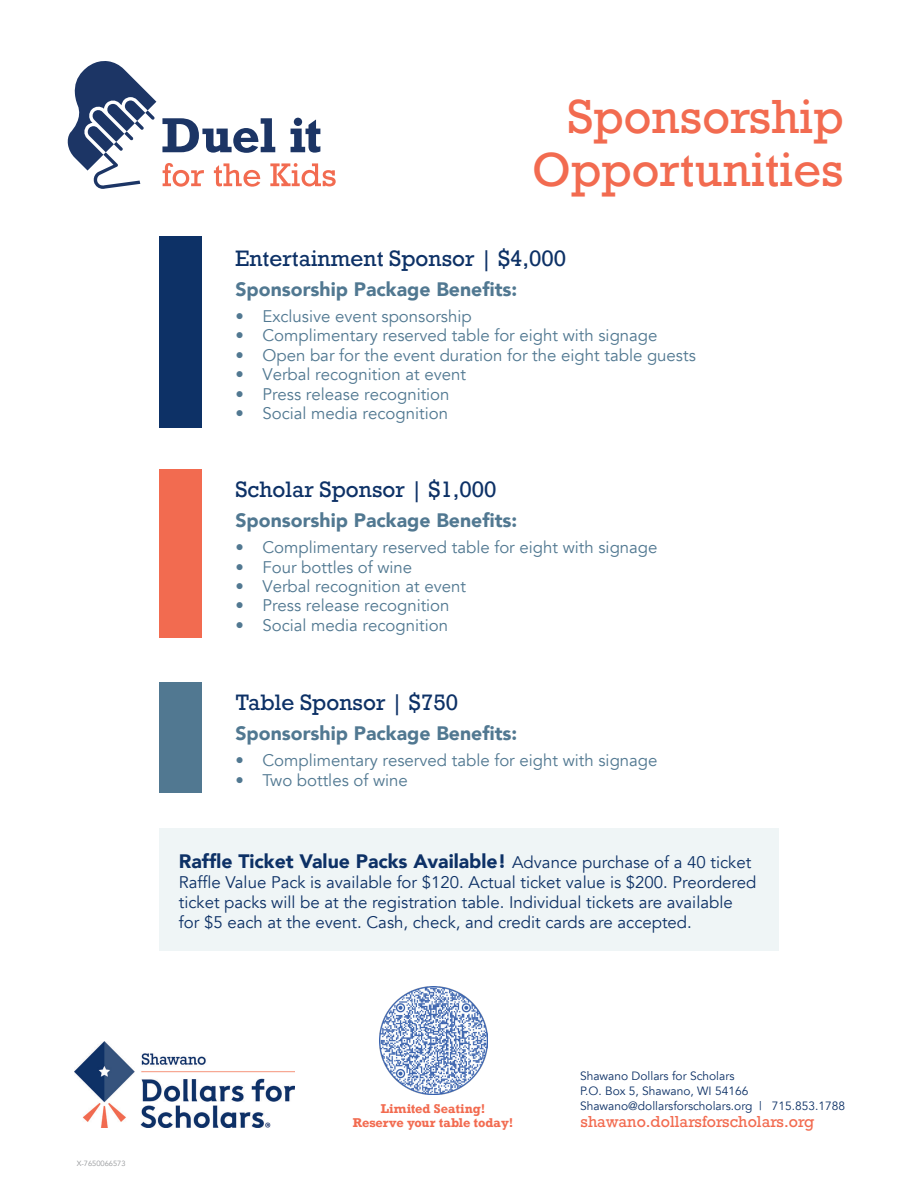
<style>
.page{position:relative;width:918px;height:1188px;background:#fff}
.page>*{position:absolute;margin:0;border:0;box-sizing:border-box;transform-origin:0 0}
.t1{font:45px/52.5px "Rockwell";color:#f26b50;text-align:right}
.t2{font:21px "Rockwell";color:#0d3166}
.t3{font:900 19.5px "Avenir";color:#517891}
.t4{font:900 19.5px "Avenir";color:#0d3166}
.t5{font:16.8px "Avenir";color:#517891}
.t6{font:16.8px/20.1px "Avenir";color:#0d3166}
.t7{font:15px "Rockwell";color:#f26b50}
.t8{font:12px/15px "Avenir";color:#0d3166}
.t9{font:700 12px/14.4px "Rockwell";color:#f26b50;text-align:center}
.t10{font:7.5px "Avenir";color:#939598}
.s1{font-weight:400;font-size:16.8px}
</style>
<div class="page">
<img style="left:74px;top:1041px;width:220px;height:86px">
<div style="left:159px;top:828px;width:620px;height:122px;background:#eff5f6"></div>
<div style="left:159px;top:237px;width:42px;height:191px;background:#0d3166"></div>
<div style="left:159px;top:469px;width:42px;height:168px;background:#f26b50"></div>
<div style="left:159px;top:682px;width:42px;height:111px;background:#517891"></div>
<img style="left:379px;top:987px;width:108px;height:108px">
<svg style="left:162px;top:118px;width:113px;height:35px"></svg>
<svg style="left:291px;top:118px;width:29px;height:35px"></svg>
<svg style="left:163px;top:163px;width:41px;height:24px"></svg>
<svg style="left:214px;top:163px;width:46px;height:24px"></svg>
<svg style="left:270px;top:163px;width:66px;height:23px"></svg>
<svg style="left:67px;top:61px;width:89px;height:128px"></svg>
<p class="t1" style="left:532px;top:92px;width:313px">Sponsorship<br>Opportunities</p>
<p class="t2" style="left:235px;top:245px;width:332px">Entertainment Sponsor | $4,000</p>
<p class="t3" style="left:235px;top:272px;width:283px">Sponsorship Package Benefits:</p>
<p class="t5" style="left:235px;top:306px;width:238px">• Exclusive event sponsorship</p>
<p class="t5" style="left:235px;top:326px;width:424px">• Complimentary reserved table for eight with signage</p>
<p class="t5" style="left:235px;top:345px;width:462px">• Open bar for the event duration for the eight table guests</p>
<p class="t5" style="left:235px;top:365px;width:232px">• Verbal recognition at event</p>
<p class="t5" style="left:235px;top:384px;width:216px">• Press release recognition</p>
<p class="t5" style="left:235px;top:403px;width:214px">• Social media recognition</p>
<p class="t2" style="left:235px;top:476px;width:263px">Scholar Sponsor | $1,000</p>
<p class="t3" style="left:235px;top:503px;width:283px">Sponsorship Package Benefits:</p>
<p class="t5" style="left:235px;top:537px;width:424px">• Complimentary reserved table for eight with signage</p>
<p class="t5" style="left:235px;top:557px;width:178px">• Four bottles of wine</p>
<p class="t5" style="left:235px;top:576px;width:232px">• Verbal recognition at event</p>
<p class="t5" style="left:235px;top:596px;width:216px">• Press release recognition</p>
<p class="t5" style="left:235px;top:615px;width:214px">• Social media recognition</p>
<p class="t2" style="left:235px;top:689px;width:224px">Table Sponsor | $750</p>
<p class="t3" style="left:235px;top:717px;width:283px">Sponsorship Package Benefits:</p>
<p class="t5" style="left:235px;top:750px;width:424px">• Complimentary reserved table for eight with signage</p>
<p class="t5" style="left:235px;top:770px;width:174px">• Two bottles of wine</p>
<p class="t4" style="left:179px;top:844px;width:574px">Raffle Ticket Value Packs Available! <span class="s1">Advance purchase of a 40 ticket</span></p>
<p class="t6" style="left:179px;top:872px;width:579px">Raffle Value Pack is available for $120. Actual ticket value is $200. Preordered ticket packs will be at the registration table. Individual tickets are available for $5 each at the event. Cash, check, and credit cards are accepted.</p>
<p class="t10" style="left:77px;top:1159px;width:50px">X-7650066573</p>
<p class="t9" style="left:353px;top:1101px;width:162px">Limited Seating!<br>Reserve your table today!</p>
<p class="t8" style="left:580px;top:1068px;width:267px">Shawano Dollars for Scholars<br>P.O. Box 5, Shawano, WI 54166<br>Shawano@dollarsforscholars.org | 715.853.1788</p>
<p class="t7" style="left:580px;top:1113px;width:235px">shawano.dollarsforscholars.org</p>
</div>
